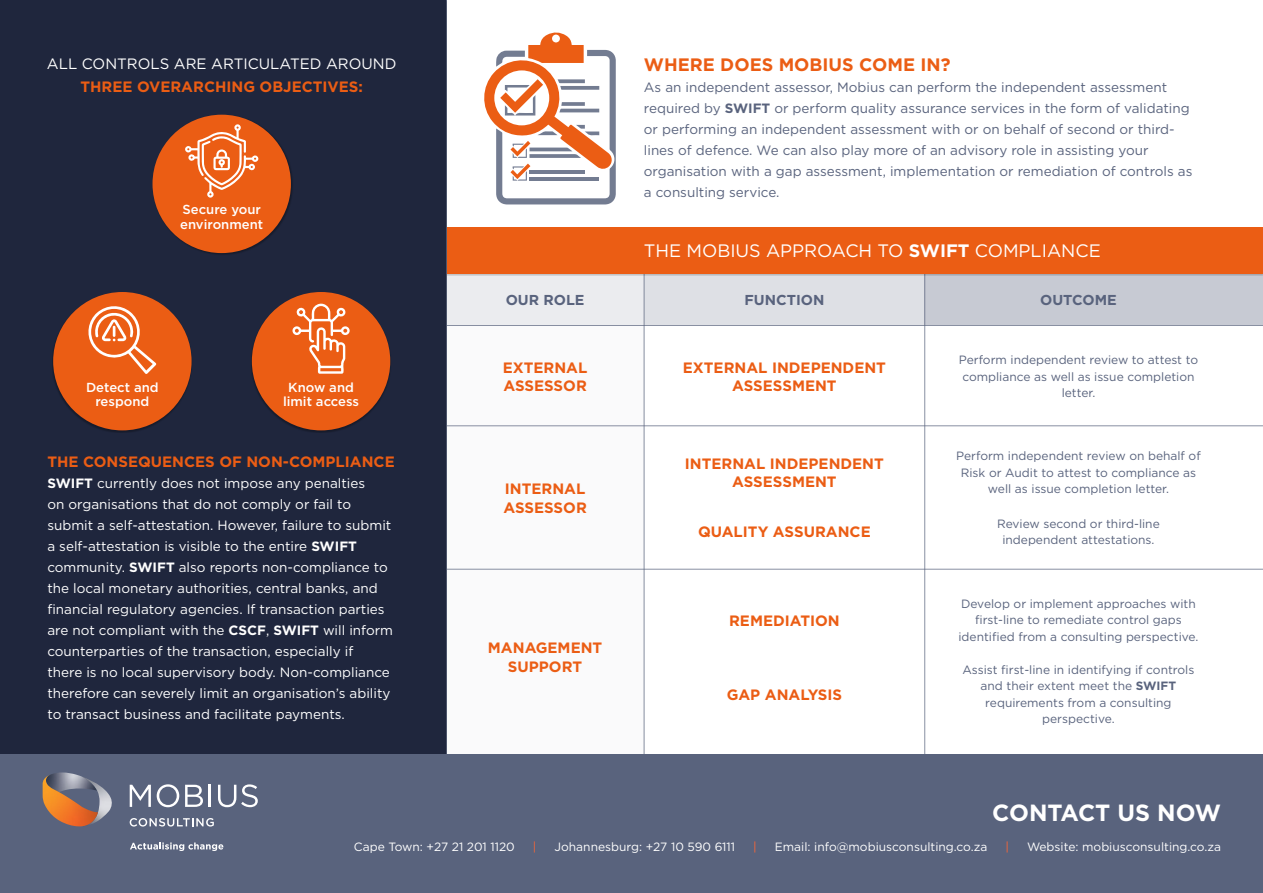
<style>
.page{position:relative;width:1263px;height:893px;background:#fff}
.page>*{position:absolute;margin:0;border:0;box-sizing:border-box;transform-origin:0 0}
.t1{font:700 23.4px "Gotham";color:#fff}
.t2{font:18px "Gotham";color:#fff}
.t3{font:700 18px "Gotham";color:#eb5d14}
.t4{font:700 15px/18px "Gotham";color:#eb5d14;text-align:center}
.t5{font:15px "Gotham";color:#fff}
.t6{font:700 14.4px "Gotham";color:#59637d}
.t7{font:13.5px/21px "Gotham";color:#fff}
.t8{font:13.5px/21px "Gotham";color:#59637d}
.t9{font:500 13.05px/14.5px "Gotham";color:#fff;text-align:center}
.t10{font:12px/16.5px "Gotham";color:#59637d;text-align:center}
.t11{font:12px "Gotham";color:#fff}
.t12{font:12px "Gotham";color:#f63}
.s1{font-weight:700}
</style>
<div class="page">
<div style="left:446px;top:326px;width:198px;height:429px;background:#fafafb"></div>
<div style="left:446px;top:274px;width:198px;height:51px;background:#ebecef"></div>
<div style="left:644px;top:274px;width:280px;height:51px;background:#dee0e5"></div>
<div style="left:924px;top:274px;width:339px;height:51px;background:#c7cad3"></div>
<hr style="left:446px;top:569px;width:817px;height:1px;background:#59637d">
<hr style="left:446px;top:426px;width:817px;height:1px;background:#59637d">
<hr style="left:924px;top:274px;width:1px;height:481px;background:#59637d">
<hr style="left:446px;top:325px;width:817px;height:1px;background:#59637d">
<hr style="left:644px;top:274px;width:1px;height:481px;background:#59637d">
<div style="left:445px;top:227px;width:818px;height:49px;background:#000;opacity:.18"></div>
<div style="left:446px;top:227px;width:817px;height:46px;background:#eb5d14"></div>
<div style="left:0;top:0;width:446px;height:755px;background:#1f263d"></div>
<div style="left:0;top:755px;width:1263px;height:138px;background:#59637d"></div>
<svg style="left:130px;top:785px;width:21px;height:22px"></svg>
<svg style="left:157px;top:784px;width:22px;height:23px"></svg>
<svg style="left:185px;top:785px;width:18px;height:22px"></svg>
<hr style="left:209px;top:785px;width:2px;height:22px;background:#fff">
<svg style="left:218px;top:784px;width:40px;height:23px"></svg>
<svg style="left:130px;top:818px;width:84px;height:8px"></svg>
<svg style="left:130px;top:842px;width:93px;height:9px"></svg>
<img style="left:53px;top:772px;width:21px;height:2px">
<img style="left:98px;top:785px;width:14px;height:36px">
<img style="left:43px;top:774px;width:55px;height:52px">
<svg style="left:484px;top:32px;width:132px;height:172px"></svg>
<div style="left:153px;top:115px;width:140px;height:140px;background:#000;opacity:.28"></div>
<div style="left:152px;top:115px;width:139px;height:138px;background:#eb5d14;border-radius:50%"></div>
<svg style="left:185px;top:124px;width:73px;height:74px"></svg>
<div style="left:251px;top:292px;width:140px;height:141px;background:#000;opacity:.28"></div>
<div style="left:252px;top:292px;width:138px;height:138px;background:#eb5d14;border-radius:50%"></div>
<svg style="left:292px;top:304px;width:58px;height:70px"></svg>
<div style="left:52px;top:292px;width:140px;height:141px;background:#000;opacity:.28"></div>
<div style="left:53px;top:292px;width:139px;height:138px;background:#eb5d14;border-radius:50%"></div>
<svg style="left:88px;top:306px;width:69px;height:68px"></svg>
<p class="t5" style="left:47px;top:54px;width:351px">ALL CONTROLS ARE ARTICULATED AROUND</p>
<p class="t4" style="left:81px;top:77px;width:284px">THREE OVERARCHING OBJECTIVES:</p>
<p class="t9" style="left:180px;top:202px;width:85px;text-align:left">Secure your environment</p>
<p class="t9" style="left:86px;top:380px;width:74px">Detect and respond</p>
<p class="t9" style="left:283px;top:380px;width:78px">Know and limit access</p>
<p class="t4" style="left:47px;top:453px;width:349px">THE CONSEQUENCES OF NON-COMPLIANCE</p>
<p class="t7" style="left:47px;top:472px;width:347px"><span class="s1">SWIFT</span> currently does not impose any penalties<br>on organisations that do not comply or fail to submit a self-attestation. However, failure to submit a self-attestation is visible to the entire <span class="s1">SWIFT </span>community. <span class="s1">SWIFT</span> also reports non-compliance to the local monetary authorities, central banks, and financial regulatory agencies. If transaction parties are not compliant with the <span class="s1">CSCF</span>, <span class="s1">SWIFT</span> will inform counterparties of the transaction, especially if<br>there is no local supervisory body. Non-compliance therefore can severely limit an organisation’s ability to transact business and facilitate payments.</p>
<h2 class="t3" style="left:644px;top:53px;width:308px">WHERE DOES MOBIUS COME IN?</h2>
<p class="t8" style="left:644px;top:77px;width:550px">As an independent assessor, Mobius can perform the independent assessment required by <span class="s1">SWIFT</span> or perform quality assurance services in the form of validating or performing an independent assessment with or on behalf of second or third&shy;lines of defence. We can also play more of an advisory role in assisting your organisation with a gap assessment, implementation or remediation of controls as a consulting service.</p>
<h2 class="t2" style="left:644px;top:239px;width:458px">THE MOBIUS APPROACH TO <span class="s1">SWIFT</span> COMPLIANCE</h2>
<p class="t6" style="left:506px;top:291px;width:80px">OUR ROLE</p>
<p class="t6" style="left:744px;top:291px;width:81px">FUNCTION</p>
<p class="t6" style="left:1040px;top:291px;width:78px">OUTCOME</p>
<p class="t4" style="left:503px;top:359px;width:86px;text-align:left">EXTERNAL<br>ASSESSOR</p>
<p class="t4" style="left:503px;top:479px;width:85px;line-height:19.2px;text-align:left">INTERNAL<br>ASSESSOR</p>
<p class="t4" style="left:488px;top:638px;width:116px;line-height:19.2px">MANAGEMENT<br>SUPPORT</p>
<p class="t4" style="left:683px;top:359px;width:205px">EXTERNAL INDEPENDENT<br>ASSESSMENT</p>
<p class="t4" style="left:685px;top:455px;width:200px">INTERNAL INDEPENDENT<br>ASSESSMENT</p>
<p class="t4" style="left:698px;top:523px;width:174px">QUALITY ASSURANCE</p>
<p class="t4" style="left:729px;top:611px;width:112px">REMEDIATION</p>
<p class="t4" style="left:727px;top:686px;width:117px">GAP ANALYSIS</p>
<p class="t10" style="left:959px;top:352px;width:241px">Perform independent review to attest to compliance as well as issue completion letter.</p>
<p class="t10" style="left:956px;top:447px;width:246px">Perform independent review on behalf of<br>Risk or Audit to attest to compliance as well as issue completion letter.</p>
<p class="t10" style="left:997px;top:515px;width:164px">Review second or third-line independent attestations.</p>
<p class="t10" style="left:958px;top:595px;width:241px">Develop or implement approaches with first-line to remediate control gaps identified from a consulting perspective.</p>
<p class="t10" style="left:962px;top:661px;width:233px">Assist first-line in identifying if controls and their extent meet the <span class="s1">SWIFT </span>requirements from a consulting perspective.</p>
<h1 class="t1" style="left:992px;top:797px;width:230px">CONTACT US NOW</h1>
<p class="t11" style="left:354px;top:839px;width:162px">Cape Town: +27 21 201 1120</p>
<p class="t12" style="left:533px;top:839px;width:5px">|</p>
<p class="t11" style="left:554px;top:839px;width:182px">Johannesburg: +27 10 590 6111</p>
<p class="t12" style="left:753px;top:839px;width:5px">|</p>
<p class="t11" style="left:775px;top:839px;width:214px">Email: info@mobiusconsulting.co.za</p>
<p class="t12" style="left:1005px;top:839px;width:5px">|</p>
<p class="t11" style="left:1027px;top:839px;width:195px">Website: mobiusconsulting.co.za</p>
</div>
